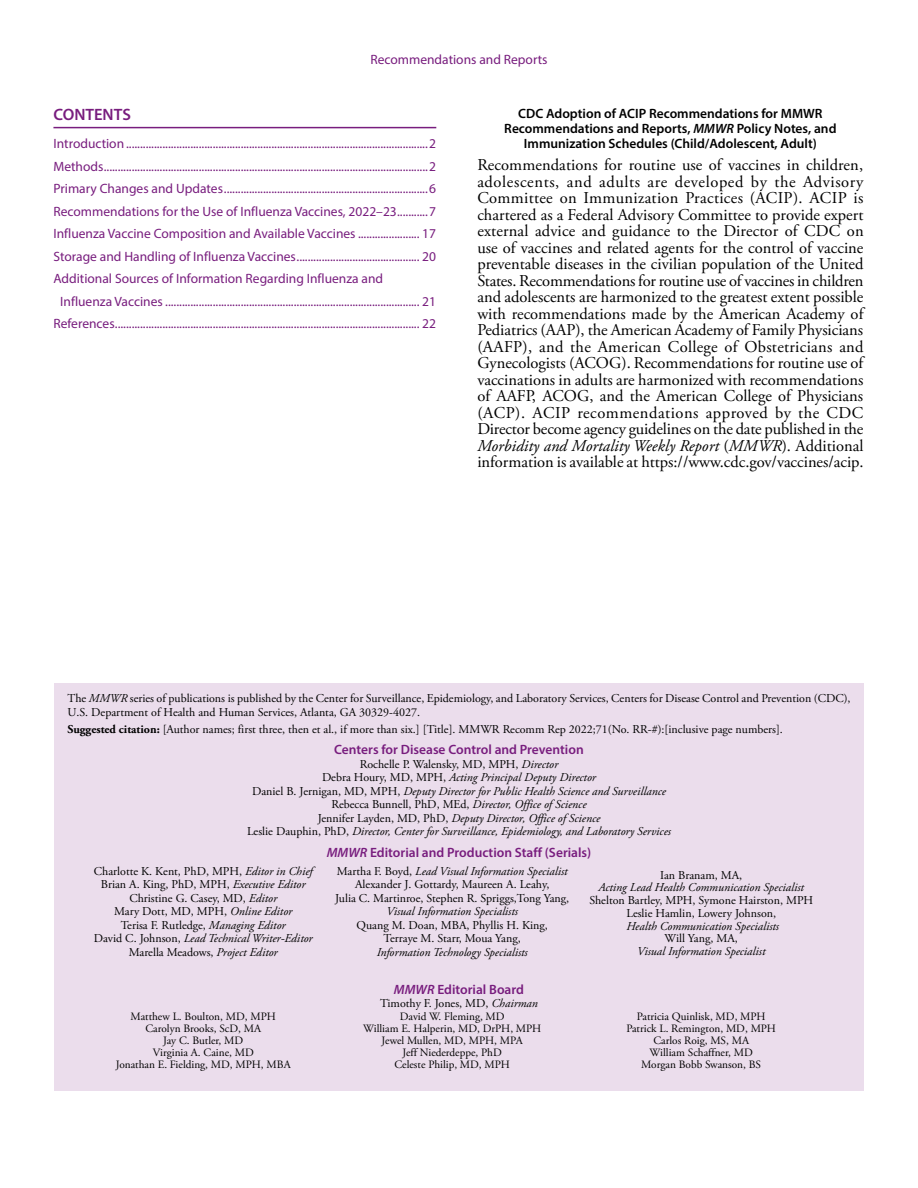
<style>
.page{position:relative;width:918px;height:1188px;background:#fff}
.page>*{position:absolute;margin:0;border:0;box-sizing:border-box;transform-origin:0 0}
.Disclosure_Text{font:16.5px/16.5px "Adobe Garamond Pro";color:#000;text-align:justify}
.contents_rr{font:600 16.5px "Myriad Pro";color:#781d7e}
.t1{font:13.5px/22.5px "Myriad Pro";color:#781d7e}
.Disclosure_Head{font:600 13.5px/15px "Myriad Pro";color:#000;text-align:center}
.t2{font:600 13.5px "Myriad Pro";color:#781d7e}
.t3{font:12px/13.5px "Adobe Garamond Pro";color:#000;text-align:center}
.t4{font:italic 12px/13.5px "Adobe Garamond Pro";color:#000;text-align:center}
.t5{font:11.25px/12px "Adobe Garamond Pro";color:#000;text-align:center}
.s1{font-style:italic}
.s2{font-weight:700}
.s3{font-style:normal}
</style>
<div class="page">
<div style="left:54px;top:683px;width:810px;height:407px;background:#ebddec"></div>
<hr style="left:53px;top:127px;width:383px;height:1px;background:#781d7e">
<p class="t1" style="left:370px;top:48px;width:179px">Recommendations and Reports</p>
<p class="contents_rr" style="left:53px;top:104px;width:79px">CONTENTS</p>
<p class="t1" style="left:53px;top:132px;width:384px">Introduction ............................................................................................................2</p>
<p class="t1" style="left:53px;top:155px;width:384px">Methods....................................................................................................................2</p>
<p class="t1" style="left:53px;top:177px;width:384px">Primary Changes and Updates.........................................................................6</p>
<p class="t1" style="left:53px;top:200px;width:384px">Recommendations for the Use of Influenza Vaccines, 2022–23...........7</p>
<p class="t1" style="left:53px;top:222px;width:384px">Influenza Vaccine Composition and Available Vaccines ...................... 17</p>
<p class="t1" style="left:53px;top:245px;width:384px">Storage and Handling of Influenza Vaccines............................................ 20</p>
<p class="t1" style="left:60px;top:267px;width:377px;text-indent:-7px">Additional Sources of Information Regarding Influenza and<br>Influenza Vaccines ........................................................................................... 21</p>
<p class="t1" style="left:53px;top:312px;width:384px">References............................................................................................................. 22</p>
<p class="Disclosure_Head" style="left:504px;top:106px;width:334px">CDC Adoption of ACIP Recommendations for MMWR<br>Recommendations and Reports, <span class="s1">MMWR</span> Policy Notes, and<br>Immunization Schedules (Child/Adolescent, Adult)</p>
<p class="Disclosure_Text" style="left:477px;top:157px;width:388px">Recommendations for routine use of vaccines in children, adolescents, and adults are developed by the Advisory Committee on Immunization Practices (ACIP). ACIP is chartered as a Federal Advisory Committee to provide expert external advice and guidance to the Director of CDC on use of vaccines and related agents for the control of vaccine preventable diseases in the civilian population of the United States. Recommendations for routine use of vaccines in children and adolescents are harmonized to the greatest extent possible with recommendations made by the American Academy of Pediatrics (AAP), the American Academy of Family Physicians (AAFP), and the American College of Obstetricians and Gynecologists (ACOG). Recommendations for routine use of vaccinations in adults are harmonized with recommendations of AAFP, ACOG, and the American College of Physicians (ACP). ACIP recommendations approved by the CDC Director become agency guidelines on the date published in the <span class="s1">Morbidity and Mortality Weekly Report</span> (<span class="s1">MMWR</span>). Additional information is available at https://www.cdc.gov/vaccines/acip.</p>
<p class="t3" style="left:68px;top:692px;width:785px;text-align:left">The <span class="s1">MMWR</span> series of publications is published by the Center for Surveillance, Epidemiology, and Laboratory Services, Centers for Disease Control and Prevention (CDC),<br>U.S. Department of Health and Human Services, Atlanta, GA 30329-4027.</p>
<p class="t3" style="left:68px;top:723px;width:717px"><span class="s2">Suggested citation:</span> [Author names; first three, then et al., if more than six.] [Title]. MMWR Recomm Rep 2022;71(No. RR-#):[inclusive page numbers].</p>
<p class="t2" style="left:334px;top:741px;width:251px">Centers for Disease Control and Prevention</p>
<p class="t4" style="left:247px;top:758px;width:426px"><span class="s3">Rochelle P. Walensky, MD, MPH,</span> Director<br><span class="s3">Debra Houry, MD, MPH,</span> Acting Principal Deputy Director<br><span class="s3">Daniel B. Jernigan, MD, MPH,</span> Deputy Director for Public Health Science and Surveillance <span class="s3">Rebecca Bunnell, PhD, MEd,</span> Director, Office of Science<br><span class="s3">Jennifer Layden, MD, PhD,</span> Deputy Director, Office of Science<br><span class="s3">Leslie Dauphin, PhD,</span> Director, Center for Surveillance, Epidemiology, and Laboratory Services</p>
<p class="t2" style="left:327px;top:844px;width:266px"><span class="s1">MMWR</span> Editorial and Production Staff (Serials)</p>
<p class="t3" style="left:94px;top:864px;width:220px">Charlotte K. Kent, PhD, MPH, <span class="s1">Editor in Chief </span>Brian A. King, PhD, MPH, <span class="s1">Executive Editor </span>Christine G. Casey, MD, <span class="s1">Editor<br></span>Mary Dott, MD, MPH, <span class="s1">Online Editor<br></span>Terisa F. Rutledge, <span class="s1">Managing Editor<br></span>David C. Johnson, <span class="s1">Lead Technical Writer-Editor </span>Marella Meadows, <span class="s1">Project Editor</span></p>
<p class="t3" style="left:335px;top:864px;width:236px">Martha F. Boyd, <span class="s1">Lead Visual Information Specialist<br></span>Alexander J. Gottardy, Maureen A. Leahy,<br>Julia C. Martinroe, Stephen R. Spriggs,Tong Yang,</p>
<p class="t3" style="left:660px;top:868px;width:83px">Ian Branam, MA,</p>
<p class="t4" style="left:599px;top:881px;width:207px">Acting Lead Health Communication Specialist</p>
<p class="t3" style="left:589px;top:894px;width:225px;line-height:12.8px">Shelton Bartley, MPH, Symone Hairston, MPH<br>Leslie Hamlin, Lowery Johnson,</p>
<p class="t4" style="left:626px;top:919px;width:154px">Health Communication Specialists</p>
<p class="t3" style="left:665px;top:932px;width:75px">Will Yang, MA,</p>
<p class="t4" style="left:637px;top:945px;width:130px">Visual Information Specialist</p>
<p class="t4" style="left:386px;top:905px;width:133px">Visual Information Specialists</p>
<p class="t3" style="left:357px;top:918px;width:193px">Quang M. Doan, MBA, Phyllis H. King,<br>Terraye M. Starr, Moua Yang,</p>
<p class="t4" style="left:377px;top:945px;width:153px">Information Technology Specialists</p>
<p class="t2" style="left:394px;top:981px;width:132px"><span class="s1">MMWR</span> Editorial Board</p>
<p class="t3" style="left:380px;top:997px;width:159px">Timothy F. Jones, MD, <span class="s1">Chairman</span></p>
<p class="t5" style="left:116px;top:1011px;width:176px">Matthew L. Boulton, MD, MPH<br>Carolyn Brooks, ScD, MA<br>Jay C. Butler, MD<br>Virginia A. Caine, MD<br>Jonathan E. Fielding, MD, MPH, MBA</p>
<p class="t5" style="left:363px;top:1011px;width:180px">David W. Fleming, MD<br>William E. Halperin, MD, DrPH, MPH<br>Jewel Mullen, MD, MPH, MPA<br>Jeff Niederdeppe, PhD<br>Celeste Philip, MD, MPH</p>
<p class="t5" style="left:626px;top:1011px;width:151px">Patricia Quinlisk, MD, MPH<br>Patrick L. Remington, MD, MPH<br>Carlos Roig, MS, MA<br>William Schaffner, MD<br>Morgan Bobb Swanson, BS</p>
</div>
